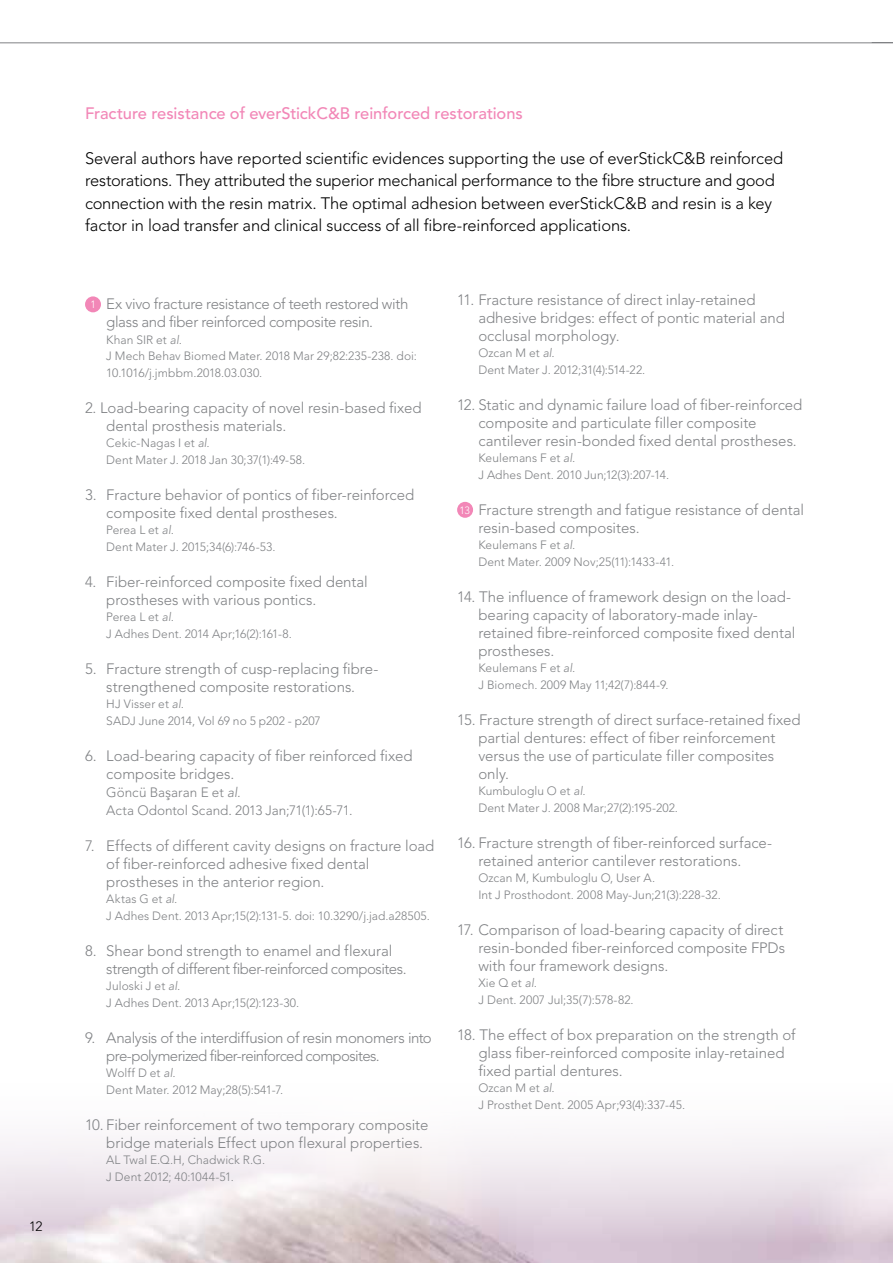
<style>
.page{position:relative;width:893px;height:1263px;background:#fff}
.page>*{position:absolute;margin:0;border:0;box-sizing:border-box;transform-origin:0 0}
.t1{font:300 16.5px/22.5px "Avenir LT Std";letter-spacing:-.01em;color:#000}
.t2{font:500 16.5px "Avenir LT Std";letter-spacing:-.005em;color:#f287b7}
.t3{font:300 15px/18px "Avenir LT Std";letter-spacing:-.005em;color:#808285}
.t4{font:300 15px/18px "Avenir LT Std";letter-spacing:-.035em;color:#808285}
.t5{font:300 15px/18px "Avenir LT Std";letter-spacing:-.025em;color:#808285}
.t6{font:300 13.5px/18px "Avenir LT Std";color:#808285}
.t7{font:300 13.5px "Avenir LT Std";color:#000}
.t8{font:300 12px/16.5px "Avenir LT Std";letter-spacing:.005em;color:#808285}
.s1{font-size:10.5px;color:#fff}
.s2{font-style:italic}
.s3{font-family:"Avenir Next";font-weight:400}
</style>
<div class="page">
<svg style="left:871px;top:42px;width:22px;height:1px"></svg>
<hr style="left:0;top:43px;width:893px;height:1px;background:#808285">
<div style="left:85px;top:296px;width:16px;height:16px;background:#f287b7;border-radius:50%"></div>
<div style="left:457px;top:502px;width:16px;height:16px;background:#f287b7;border-radius:50%"></div>
<p class="t7" style="left:29px;top:1218px;width:15px">12</p>
<p class="t2" style="left:85px;top:104px;width:439px">Fracture resistance of everStickC&amp;B reinforced restorations</p>
<p class="t1" style="left:85px;top:147px;width:700px">Several authors have reported scientific evidences supporting the use of everStickC&amp;B reinforced restorations. They attributed the superior mechanical performance to the fibre structure and good connection with the resin matrix. The optimal adhesion between everStickC&amp;B and resin is a key factor in load transfer and clinical success of all fibre-reinforced applications.</p>
<p class="t3" style="left:106px;top:295px;width:304px;text-indent:-16px"><span class="s1">1</span> Ex vivo fracture resistance of teeth restored with glass and fiber reinforced composite resin.</p>
<p class="t8" style="left:106px;top:331px;width:312px">Khan SIR et <span class="s2">al.<br></span>J Mech Behav Biomed Mater. 2018 Mar 29;82:235-238. doi:<br>10.1016/j.jmbbm.2018.03.030.</p>
<p class="t3" style="left:106px;top:399px;width:317px;text-indent:-21px">2. Load-bearing capacity of novel resin-based fixed dental prosthesis materials.</p>
<p class="t8" style="left:106px;top:435px;width:200px">Cekic-Nagas I et <span class="s2">al.<br></span>Dent Mater J. 2018 Jan 30;37(1):49-58.</p>
<p class="t3" style="left:106px;top:486px;width:309px;text-indent:-21px">3. Fracture behavior of pontics of fiber-reinforced composite fixed dental prostheses.</p>
<p class="t8" style="left:106px;top:522px;width:171px">Perea L et <span class="s2">al.<br></span>Dent Mater J. 2015;34(6):746-53.</p>
<p class="t3" style="left:106px;top:573px;width:263px;text-indent:-21px">4. Fiber-reinforced composite fixed dental prostheses with various pontics.</p>
<p class="t8" style="left:106px;top:609px;width:187px">Perea L et <span class="s2">al.<br></span>J Adhes Dent. 2014 Apr;16(2):161-8.</p>
<p class="t3" style="left:85px;top:660px;width:295px;text-align:center">5. Fracture strength of cusp-replacing fibre&shy;strengthened composite restorations.</p>
<p class="t8" style="left:106px;top:696px;width:216px">HJ Visser et <span class="s2">al.<br></span>SADJ June 2014, Vol 69 no 5 p202 - p207</p>
<p class="t3" style="left:106px;top:747px;width:308px;text-indent:-21px">6. Load-bearing capacity of fiber reinforced fixed composite bridges.</p>
<p class="t6" style="left:106px;top:783px;width:248px">Göncü Ba<span class="s3">ş</span>aran E et <span class="s2">al.<br></span>Acta Odontol Scand. 2013 Jan;71(1):65-71.</p>
<p class="t3" style="left:106px;top:837px;width:330px;text-indent:-21px">7. Effects of different cavity designs on fracture load of fiber-reinforced adhesive fixed dental prostheses in the anterior region.</p>
<p class="t8" style="left:106px;top:891px;width:325px">Aktas G et <span class="s2">al.<br></span>J Adhes Dent. 2013 Apr;15(2):131-5. doi: 10.3290/j.jad.a28505.</p>
<p class="t5" style="left:106px;top:942px;width:302px;text-indent:-21px">8. Shear bond strength to enamel and flexural strength of different fiber-reinforced composites.</p>
<p class="t8" style="left:106px;top:978px;width:194px">Juloski J et <span class="s2">al.<br></span>J Adhes Dent. 2013 Apr;15(2):123-30.</p>
<p class="t4" style="left:106px;top:1029px;width:327px;text-indent:-21px">9. Analysis of the interdiffusion of resin monomers into pre-polymerized fiber-reinforced composites.</p>
<p class="t8" style="left:106px;top:1065px;width:179px">Wolff D et <span class="s2">al.<br></span>Dent Mater. 2012 May;28(5):541-7.</p>
<p class="t3" style="left:106px;top:1116px;width:324px;text-indent:-21px">10. Fiber reinforcement of two temporary composite bridge materials Effect upon flexural properties.</p>
<p class="t8" style="left:106px;top:1152px;width:160px">AL Twal E.Q.H, Chadwick R.G.<br>J Dent 2012; 40:1044-51.</p>
<p class="t3" style="left:478px;top:291px;width:308px;text-indent:-21px">11. Fracture resistance of direct inlay-retained adhesive bridges: effect of pontic material and occlusal morphology.</p>
<p class="t8" style="left:478px;top:345px;width:169px">Ozcan M et <span class="s2">al.<br></span>Dent Mater J. 2012;31(4):514-22.</p>
<p class="t3" style="left:478px;top:396px;width:326px;text-indent:-21px">12. Static and dynamic failure load of fiber-reinforced composite and particulate filler composite cantilever resin-bonded fixed dental prostheses.</p>
<p class="t8" style="left:478px;top:450px;width:192px">Keulemans F et <span class="s2">al.<br></span>J Adhes Dent. 2010 Jun;12(3):207-14.</p>
<p class="t3" style="left:478px;top:501px;width:327px;text-indent:-19px"><span class="s1">13</span> Fracture strength and fatigue resistance of dental resin-based composites.</p>
<p class="t8" style="left:478px;top:537px;width:197px">Keulemans F et <span class="s2">al.<br></span>Dent Mater. 2009 Nov;25(11):1433-41.</p>
<p class="t3" style="left:478px;top:588px;width:319px;text-indent:-21px">14. The influence of framework design on the load&shy;bearing capacity of laboratory-made inlay&shy;retained fibre-reinforced composite fixed dental prostheses.</p>
<p class="t8" style="left:478px;top:660px;width:192px">Keulemans F et <span class="s2">al.<br></span>J Biomech. 2009 May 11;42(7):844-9.</p>
<p class="t3" style="left:478px;top:711px;width:324px;text-indent:-21px">15. Fracture strength of direct surface-retained fixed partial dentures: effect of fiber reinforcement versus the use of particulate filler composites only.</p>
<p class="t8" style="left:478px;top:783px;width:201px">Kumbuloglu O et <span class="s2">al.<br></span>Dent Mater J. 2008 Mar;27(2):195-202.</p>
<p class="t3" style="left:478px;top:834px;width:295px;text-indent:-21px">16. Fracture strength of fiber-reinforced surface&shy;retained anterior cantilever restorations.</p>
<p class="t8" style="left:478px;top:870px;width:244px">Ozcan M, Kumbuloglu O, User A.<br>Int J Prosthodont. 2008 May-Jun;21(3):228-32.</p>
<p class="t3" style="left:478px;top:921px;width:308px;text-align:justify;text-indent:-21px">17. Comparison of load-bearing capacity of direct resin-bonded fiber-reinforced composite FPDs with four framework designs.</p>
<p class="t8" style="left:478px;top:975px;width:157px">Xie Q et <span class="s2">al.<br></span>J Dent. 2007 Jul;35(7):578-82.</p>
<p class="t3" style="left:478px;top:1026px;width:319px;text-indent:-21px">18. The effect of box preparation on the strength of glass fiber-reinforced composite inlay-retained fixed partial dentures.</p>
<p class="t8" style="left:478px;top:1080px;width:208px">Ozcan M et <span class="s2">al.<br></span>J Prosthet Dent. 2005 Apr;93(4):337-45.</p>
</div>
